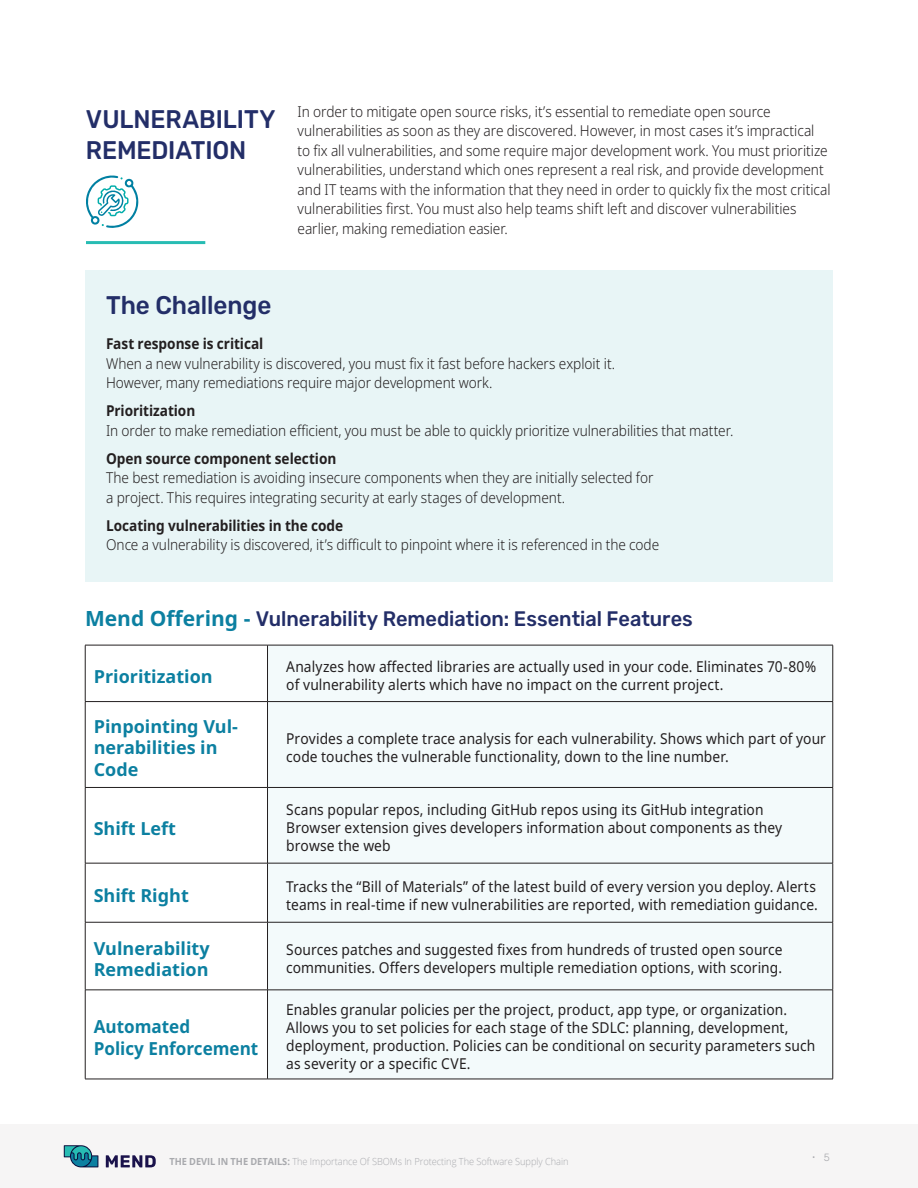
<style>
.page{position:relative;width:918px;height:1188px;background:#fff}
.page>*{position:absolute;margin:0;border:0;box-sizing:border-box;transform-origin:0 0}
.t1{font:500 25.5px/31.5px "Rubik";letter-spacing:-.005em;color:#232e68;scale:.95 1}
.t2{font:500 21px "Rubik";color:#232e68;scale:.95 1}
.t3{font:700 18px/21.6px "Noto Sans";color:#0c80a1}
.t4{font:700 18px/21.6px "Noto Sans";color:#0c80a1;scale:.95 1}
.t5{font:300 15px/19.5px "Noto Sans";letter-spacing:-.005em;color:#231f20;scale:.91 1}
.t6{font:15px/18px "Noto Sans";letter-spacing:.005em;color:#231f20;scale:.92 1}
.t7{font:700 15px "Noto Sans";letter-spacing:-.005em;color:#231f20;scale:.91 1}
.t8{font:300 10.5px "Open Sans";color:#a8a9ad}
.t9{font:300 9.75px "Open Sans";letter-spacing:-.005em;color:#a8a9ad;scale:.95 1}
.s1{font-family:"Noto Sans";font-weight:700;color:#0c80a1}
.s2{font-weight:700}
.s3{font-family:"Rubik"}
</style>
<div class="page">
<div style="left:0;top:1124px;width:918px;height:64px;background:#f6f5f5"></div>
<svg style="left:64px;top:1145px;width:34px;height:22px"></svg>
<svg style="left:106px;top:1155px;width:50px;height:12px"></svg>
<hr style="left:86px;top:241px;width:119px;height:3px;background:#27bcb3">
<div style="left:85px;top:270px;width:748px;height:312px;background:#e8f5f6"></div>
<svg style="left:86px;top:702px;width:181px;height:377px"></svg>
<div style="left:268px;top:646px;width:565px;height:433px;background:#f3fafb"></div>
<hr style="left:85px;top:645px;width:183px;height:1px;background:#231f20">
<hr style="left:85px;top:645px;width:1px;height:56px;background:#231f20">
<hr style="left:268px;top:645px;width:565px;height:1px;background:#231f20">
<hr style="left:267px;top:645px;width:1px;height:56px;background:#231f20">
<hr style="left:833px;top:645px;width:1px;height:56px;background:#231f20">
<hr style="left:85px;top:701px;width:183px;height:1px;background:#231f20">
<hr style="left:85px;top:702px;width:1px;height:85px;background:#231f20">
<hr style="left:268px;top:701px;width:565px;height:1px;background:#231f20">
<hr style="left:267px;top:702px;width:1px;height:85px;background:#231f20">
<hr style="left:833px;top:702px;width:1px;height:85px;background:#231f20">
<hr style="left:85px;top:787px;width:183px;height:1px;background:#231f20">
<hr style="left:85px;top:788px;width:1px;height:75px;background:#231f20">
<hr style="left:268px;top:787px;width:565px;height:1px;background:#231f20">
<hr style="left:267px;top:788px;width:1px;height:75px;background:#231f20">
<hr style="left:833px;top:788px;width:1px;height:75px;background:#231f20">
<hr style="left:85px;top:863px;width:183px;height:1px;background:#231f20">
<hr style="left:85px;top:863px;width:1px;height:59px;background:#231f20">
<hr style="left:268px;top:863px;width:565px;height:1px;background:#231f20">
<hr style="left:267px;top:863px;width:1px;height:59px;background:#231f20">
<hr style="left:833px;top:863px;width:1px;height:59px;background:#231f20">
<hr style="left:85px;top:922px;width:183px;height:1px;background:#231f20">
<hr style="left:85px;top:922px;width:1px;height:68px;background:#231f20">
<hr style="left:268px;top:922px;width:565px;height:1px;background:#231f20">
<hr style="left:267px;top:922px;width:1px;height:68px;background:#231f20">
<hr style="left:833px;top:922px;width:1px;height:68px;background:#231f20">
<hr style="left:85px;top:990px;width:183px;height:1px;background:#231f20">
<hr style="left:85px;top:990px;width:1px;height:89px;background:#231f20">
<hr style="left:268px;top:990px;width:565px;height:1px;background:#231f20">
<hr style="left:267px;top:990px;width:1px;height:89px;background:#231f20">
<hr style="left:833px;top:990px;width:1px;height:89px;background:#231f20">
<hr style="left:85px;top:1079px;width:183px;height:1px;background:#231f20">
<hr style="left:268px;top:1079px;width:565px;height:1px;background:#231f20">
<svg style="left:86px;top:176px;width:53px;height:52px"></svg>
<h1 class="t1" style="left:86px;top:106px;width:201px">VULNERABILITY<br>REMEDIATION</h1>
<p class="t5" style="left:298px;top:103px;width:587px">In order to mitigate open source risks, it’s essential to remediate open source vulnerabilities as soon as they are discovered. However, in most cases it’s impractical to fix all vulnerabilities, and some require major development work. You must prioritize vulnerabilities, understand which ones represent a real risk, and provide development and IT teams with the information that they need in order to quickly fix the most critical vulnerabilities first. You must also help teams shift left and discover vulnerabilities earlier, making remediation easier.</p>
<h1 class="t1" style="left:106px;top:292px;width:175px">The Challenge</h1>
<p class="t7" style="left:106px;top:338px;width:174px">Fast response is critical</p>
<p class="t5" style="left:106px;top:354px;width:561px">When a new vulnerability is discovered, you must fix it fast before hackers exploit it.<br>However, many remediations require major development work.</p>
<p class="t7" style="left:106px;top:405px;width:100px">Prioritization</p>
<p class="t5" style="left:106px;top:421px;width:691px">In order to make remediation efficient, you must be able to quickly prioritize vulnerabilities that matter.</p>
<p class="t7" style="left:106px;top:452px;width:255px">Open source component selection</p>
<p class="t5" style="left:106px;top:470px;width:603px">The best remediation is avoiding insecure components when they are initially selected for a project. This requires integrating security at early stages of development.</p>
<p class="t7" style="left:106px;top:519px;width:262px">Locating vulnerabilities in the code</p>
<p class="t5" style="left:106px;top:535px;width:609px">Once a vulnerability is discovered, it’s difficult to pinpoint where it is referenced in the code</p>
<h2 class="t2" style="left:85px;top:607px;width:641px"><span class="s1">Mend Offering -</span> Vulnerability Remediation: Essential Features</h2>
<p class="t3" style="left:94px;top:667px;width:120px">Prioritization</p>
<p class="t6" style="left:286px;top:658px;width:578px">Analyzes how affected libraries are actually used in your code. Eliminates 70-80% of vulnerability alerts which have no impact on the current project.</p>
<p class="t3" style="left:94px;top:717px;width:146px">Pinpointing Vul&shy;nerabilities in<br>Code</p>
<p class="t6" style="left:286px;top:729px;width:588px">Provides a complete trace analysis for each vulnerability. Shows which part of your code touches the vulnerable functionality, down to the line number.</p>
<p class="t3" style="left:94px;top:819px;width:84px">Shift Left</p>
<p class="t6" style="left:286px;top:801px;width:541px">Scans popular repos, including GitHub repos using its GitHub integration<br>Browser extension gives developers information about components as they browse the web</p>
<p class="t3" style="left:94px;top:887px;width:97px">Shift Right</p>
<p class="t6" style="left:286px;top:878px;width:579px">Tracks the “Bill of Materials” of the latest build of every version you deploy. Alerts teams in real-time if new vulnerabilities are reported, with remediation guidance.</p>
<p class="t3" style="left:94px;top:939px;width:117px">Vulnerability<br>Remediation</p>
<p class="t6" style="left:286px;top:941px;width:541px">Sources patches and suggested fixes from hundreds of trusted open source communities. Offers developers multiple remediation options, with scoring.</p>
<p class="t4" style="left:94px;top:1018px;width:175px">Automated<br>Policy Enforcement</p>
<p class="t6" style="left:286px;top:1001px;width:577px">Enables granular policies per the project, product, app type, or organization.<br>Allows you to set policies for each stage of the SDLC: planning, development, deployment, production. Policies can be conditional on security parameters such as severity or a specific CVE.</p>
<p class="t9" style="left:169px;top:1157px;width:422px"><span class="s2">THE DEVIL IN THE DETAILS:</span> The Importance Of SBOMs In Protecting The Software Supply Chain</p>
<p class="t8" style="left:812px;top:1151px;width:20px">• <span class="s3">5</span></p>
</div>
